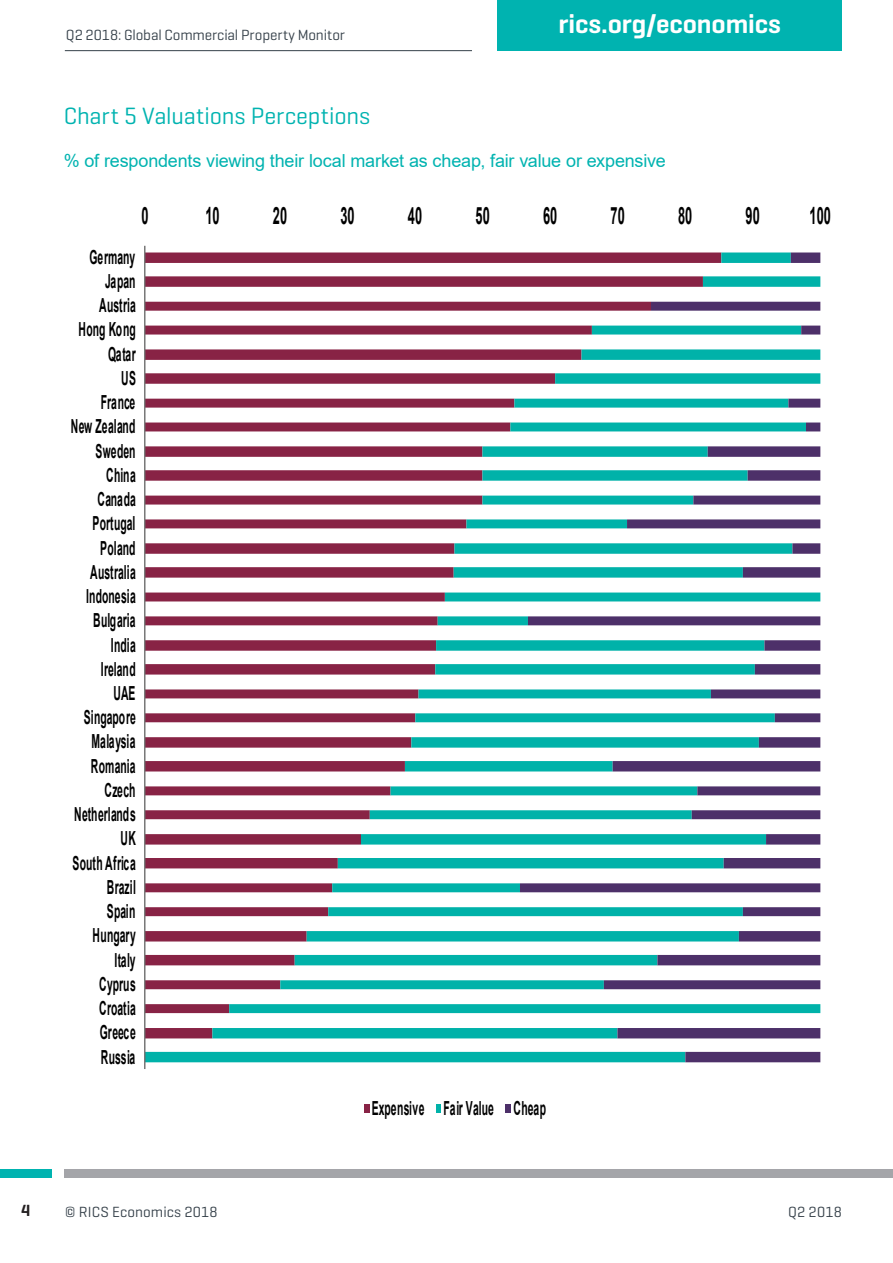
<style>
.page{position:relative;width:893px;height:1263px;background:#fff}
.page>*{position:absolute;margin:0;border:0;box-sizing:border-box;transform-origin:0 0}
.t1{font:600 27px "Geogrotesque";letter-spacing:-.005em;color:#fff}
.Main_Header{font:24px "Geogrotesque";letter-spacing:-.005em;color:#00b3b0}
.t2{font:700 23.85px "Arial";letter-spacing:.005em;color:#000;scale:.54 1}
.t3{font:700 19.35px "Arial";letter-spacing:.005em;color:#000;scale:.54 1}
.t4{font:700 19.35px "Arial";letter-spacing:.025em;color:#000;scale:.54 1}
.Main_Header-2{font:18px "Arial";letter-spacing:-.01em;color:#00b3b0}
.t5{font:600 16.5px "Geogrotesque";color:#231f20}
.t6{font:15px "Geogrotesque";color:#36414a}
</style>
<div class="page">
<div style="left:497px;top:0;width:345px;height:51px;background:#00b3b0"></div>
<hr style="left:65px;top:50px;width:407px;height:1px;background:#36414a">
<div style="left:0;top:1169px;width:51px;height:9px;background:#00b3b0"></div>
<div style="left:64px;top:1169px;width:829px;height:9px;background:#a4a5a9"></div>
<svg style="left:145px;top:252px;width:375px;height:810px"></svg>
<svg style="left:520px;top:252px;width:300px;height:810px"></svg>
<hr style="left:144px;top:246px;width:1px;height:823px;background:#000">
<div style="left:364px;top:1104px;width:6px;height:9px;background:#882345"></div>
<div style="left:436px;top:1104px;width:5px;height:9px;background:#00b2a9"></div>
<div style="left:506px;top:1104px;width:5px;height:9px;background:#4d3069"></div>
<p class="t5" style="left:21px;top:1200px;width:11px">4</p>
<p class="t6" style="left:66px;top:25px;width:281px">Q2 2018: Global Commercial Property Monitor</p>
<h1 class="t1" style="left:559px;top:7px;width:224px">rics.org/economics</h1>
<p class="Main_Header" style="left:64px;top:101px;width:308px">Chart 5 Valuations Perceptions</p>
<p class="Main_Header-2" style="left:64px;top:148px;width:603px">% of respondents viewing their local market as cheap, fair value or expensive</p>
<p class="t2" style="left:141px;top:199px;width:15px">0</p>
<p class="t2" style="left:205px;top:199px;width:28px">10</p>
<p class="t2" style="left:273px;top:199px;width:28px">20</p>
<p class="t2" style="left:340px;top:199px;width:28px">30</p>
<p class="t2" style="left:408px;top:199px;width:28px">40</p>
<p class="t2" style="left:475px;top:199px;width:28px">50</p>
<p class="t2" style="left:543px;top:199px;width:28px">60</p>
<p class="t2" style="left:610px;top:199px;width:28px">70</p>
<p class="t2" style="left:678px;top:199px;width:28px">80</p>
<p class="t2" style="left:745px;top:199px;width:28px">90</p>
<p class="t2" style="left:809px;top:199px;width:41px">100</p>
<p class="t3" style="left:90px;top:243px;width:86px">Germany</p>
<p class="t3" style="left:105px;top:267px;width:58px">Japan</p>
<p class="t3" style="left:99px;top:292px;width:70px">Austria</p>
<p class="t3" style="left:78px;top:316px;width:108px">Hong Kong</p>
<p class="t3" style="left:108px;top:340px;width:53px">Qatar</p>
<p class="t3" style="left:121px;top:364px;width:29px">US</p>
<p class="t3" style="left:101px;top:389px;width:65px">France</p>
<p class="t3" style="left:71px;top:413px;width:121px">New Zealand</p>
<p class="t3" style="left:96px;top:437px;width:75px">Sweden</p>
<p class="t3" style="left:106px;top:461px;width:57px">China</p>
<p class="t3" style="left:97px;top:486px;width:73px">Canada</p>
<p class="t3" style="left:93px;top:510px;width:81px">Portugal</p>
<p class="t3" style="left:100px;top:534px;width:67px">Poland</p>
<p class="t3" style="left:90px;top:558px;width:86px">Australia</p>
<p class="t3" style="left:86px;top:583px;width:94px">Indonesia</p>
<p class="t3" style="left:93px;top:607px;width:80px">Bulgaria</p>
<p class="t3" style="left:111px;top:631px;width:48px">India</p>
<p class="t3" style="left:101px;top:655px;width:66px">Ireland</p>
<p class="t3" style="left:113px;top:679px;width:42px">UAE</p>
<p class="t3" style="left:84px;top:704px;width:98px">Singapore</p>
<p class="t3" style="left:91px;top:728px;width:83px">Malaysia</p>
<p class="t3" style="left:91px;top:752px;width:85px">Romania</p>
<p class="t3" style="left:104px;top:776px;width:59px">Czech</p>
<p class="t3" style="left:74px;top:801px;width:116px">Netherlands</p>
<p class="t3" style="left:120px;top:825px;width:30px">UK</p>
<p class="t4" style="left:72px;top:849px;width:119px">South Africa</p>
<p class="t3" style="left:107px;top:873px;width:56px">Brazil</p>
<p class="t3" style="left:107px;top:898px;width:55px">Spain</p>
<p class="t3" style="left:93px;top:922px;width:82px">Hungary</p>
<p class="t3" style="left:115px;top:946px;width:40px">Italy</p>
<p class="t3" style="left:99px;top:970px;width:70px">Cyprus</p>
<p class="t3" style="left:99px;top:995px;width:70px">Croatia</p>
<p class="t3" style="left:100px;top:1019px;width:68px">Greece</p>
<p class="t3" style="left:101px;top:1043px;width:65px">Russia</p>
<p class="t3" style="left:372px;top:1094px;width:325px">Expensive Fair Value Cheap</p>
<p class="t6" style="left:65px;top:1202px;width:154px">© RICS Economics 2018</p>
<p class="t6" style="left:788px;top:1202px;width:55px">Q2 2018</p>
</div>
